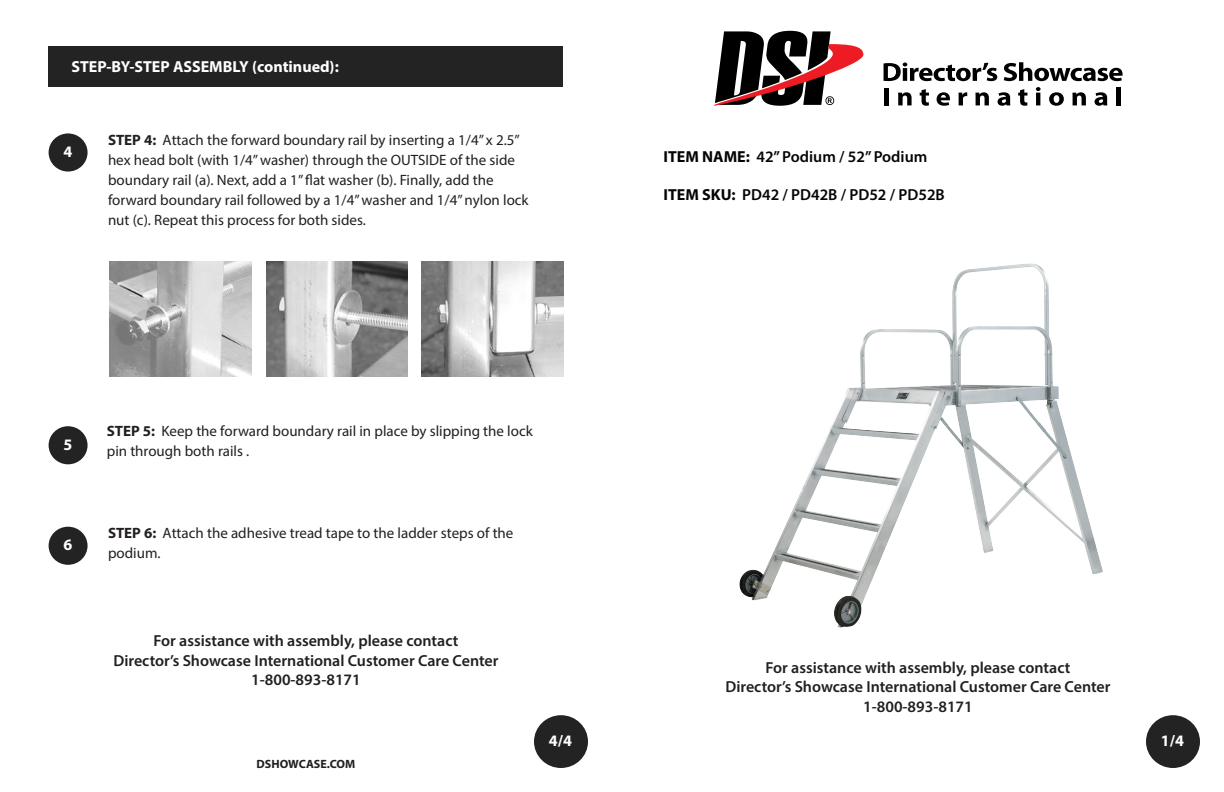
<style>
.page{position:relative;width:1224px;height:792px;background:#fff}
.page>*{position:absolute;margin:0;border:0;box-sizing:border-box;transform-origin:0 0}
.t1{font:600 16px "Myriad Pro";color:#231f20}
.t2{font:600 16px "Myriad Pro";color:#040503}
.t3{font:700 16px "Myriad Pro";color:#fff}
.t4{font:15px/20px "Myriad Pro";color:#231f20}
.t5{font:700 12px "Myriad Pro";color:#231f20}
.s1{font-weight:700}
</style>
<div class="page">
<div style="left:534px;top:715px;width:54px;height:53px;background:#232323;border-radius:50%"></div>
<div style="left:49px;top:46px;width:514px;height:41px;background:#232323"></div>
<div style="left:49px;top:133px;width:39px;height:39px;background:#232323;border-radius:50%"></div>
<div style="left:49px;top:527px;width:39px;height:38px;background:#232323;border-radius:50%"></div>
<svg style="left:884px;top:63px;width:113px;height:18px"></svg>
<svg style="left:1004px;top:62px;width:119px;height:19px"></svg>
<div style="left:884px;top:88px;width:5px;height:17px;background:#000"></div>
<svg style="left:898px;top:92px;width:14px;height:13px"></svg>
<svg style="left:920px;top:89px;width:9px;height:17px"></svg>
<svg style="left:937px;top:92px;width:13px;height:14px"></svg>
<svg style="left:958px;top:92px;width:9px;height:13px"></svg>
<svg style="left:975px;top:92px;width:14px;height:13px"></svg>
<svg style="left:998px;top:92px;width:12px;height:14px"></svg>
<svg style="left:1018px;top:89px;width:9px;height:17px"></svg>
<svg style="left:1036px;top:87px;width:5px;height:18px"></svg>
<svg style="left:1049px;top:92px;width:15px;height:14px"></svg>
<svg style="left:1072px;top:92px;width:14px;height:13px"></svg>
<svg style="left:1095px;top:92px;width:12px;height:14px"></svg>
<hr style="left:1117px;top:87px;width:4px;height:18px;background:#000">
<svg style="left:713px;top:31px;width:151px;height:75px"></svg>
<div style="left:1146px;top:715px;width:54px;height:53px;background:#232323;border-radius:50%"></div>
<img style="left:739px;top:264px;width:364px;height:364px">
<div style="left:49px;top:426px;width:39px;height:38px;background:#232323;border-radius:50%"></div>
<img style="left:110px;top:261px;width:141px;height:115px">
<img style="left:266px;top:261px;width:142px;height:115px">
<img style="left:422px;top:261px;width:141px;height:115px">
<p class="t3" style="left:71px;top:56px;width:269px">STEP-BY-STEP ASSEMBLY (continued):</p>
<p class="t3" style="left:63px;top:141px;width:10px">4</p>
<p class="t4" style="left:108px;top:129px;width:422px"><span class="s1">STEP 4:</span> Attach the forward boundary rail by inserting a 1/4” x 2.5” hex head bolt (with 1/4” washer) through the OUTSIDE of the side boundary rail (a). Next, add a 1” flat washer (b). Finally, add the forward boundary rail followed by a 1/4” washer and 1/4” nylon lock nut (c). Repeat this process for both sides.</p>
<p class="t3" style="left:63px;top:434px;width:10px">5</p>
<p class="t3" style="left:63px;top:534px;width:10px">6</p>
<p class="t4" style="left:107px;top:421px;width:427px"><span class="s1">STEP 5:</span> Keep the forward boundary rail in place by slipping the lock pin through both rails .</p>
<p class="t4" style="left:108px;top:523px;width:407px"><span class="s1">STEP 6:</span> Attach the adhesive tread tape to the ladder steps of the podium.</p>
<p class="t1" style="left:154px;top:631px;width:306px">For assistance with assembly, please contact</p>
<p class="t1" style="left:113px;top:650px;width:387px">Director’s Showcase International Customer Care Center</p>
<p class="t1" style="left:251px;top:669px;width:111px">1-800-893-8171</p>
<p class="t5" style="left:257px;top:756px;width:100px">DSHOWCASE.COM</p>
<p class="t3" style="left:549px;top:730px;width:25px">4/4</p>
<p class="t2" style="left:664px;top:146px;width:265px"><span class="s1">ITEM NAME:</span> 42” Podium / 52” Podium</p>
<p class="t2" style="left:664px;top:185px;width:283px"><span class="s1">ITEM SKU:</span> PD42 / PD42B / PD52 / PD52B</p>
<p class="t1" style="left:766px;top:658px;width:306px">For assistance with assembly, please contact</p>
<p class="t1" style="left:725px;top:677px;width:387px">Director’s Showcase International Customer Care Center</p>
<p class="t1" style="left:863px;top:696px;width:111px">1-800-893-8171</p>
<p class="t3" style="left:1161px;top:730px;width:25px">1/4</p>
</div>
